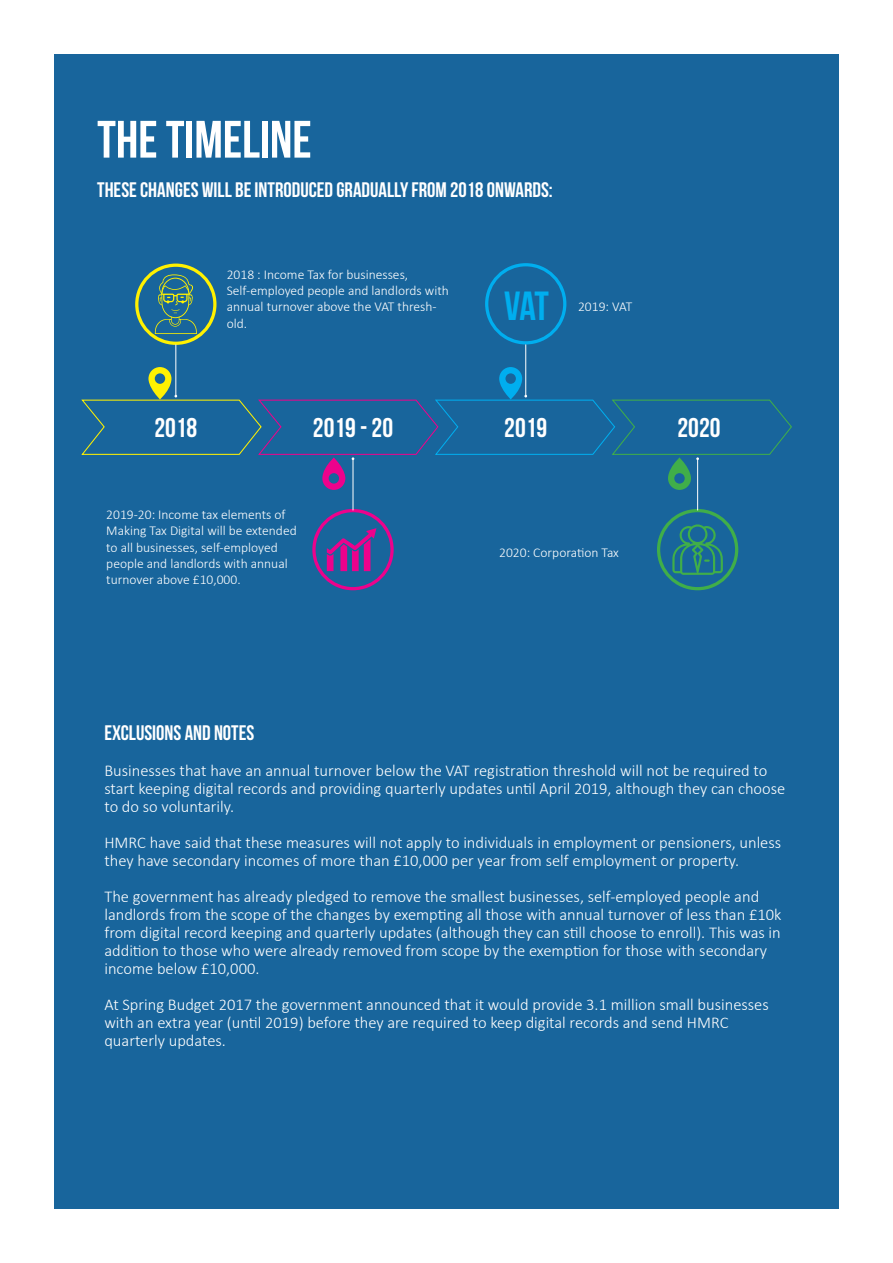
<style>
.page{position:relative;width:893px;height:1263px;background:#fff}
.page>*{position:absolute;margin:0;border:0;box-sizing:border-box;transform-origin:0 0}
.t1{font:52.5px "Bebas Neue";color:#fff}
.t2{font:40.65px "Bebas Neue";color:#00aeef}
.t3{font:27.15px "Bebas Neue";color:#fff}
.t4{font:21px "Bebas Neue";color:#fff}
.t5{font:300 16.5px/18px "Calibri";color:#fff}
.t6{font:300 13.5px/16.2px "Calibri";color:#fff}
</style>
<div class="page">
<div style="left:54px;top:54px;width:785px;height:1155px;background:#18659c"></div>
<svg style="left:485px;top:263px;width:81px;height:81px"></svg>
<hr style="left:175px;top:344px;width:1px;height:52px;background:#fff">
<hr style="left:525px;top:344px;width:1px;height:52px;background:#fff">
<hr style="left:353px;top:459px;width:1px;height:51px;background:#fff">
<hr style="left:697px;top:459px;width:1px;height:51px;background:#fff">
<svg style="left:135px;top:264px;width:81px;height:81px"></svg>
<svg style="left:81px;top:367px;width:711px;height:123px"></svg>
<svg style="left:312px;top:509px;width:82px;height:81px"></svg>
<svg style="left:657px;top:509px;width:81px;height:81px"></svg>
<p class="t1" style="left:97px;top:111px;width:216px">THE TIMELINE</p>
<p class="t4" style="left:97px;top:178px;width:457px">THESE CHANGES WILL BE INTRODUCED GRADUALLY FROM 2018 ONWARDS:</p>
<p class="t6" style="left:227px;top:266px;width:224px">2018 : Income Tax for businesses,<br>Self-employed people and landlords with annual turnover above the VAT thresh&shy;old.</p>
<p class="t2" style="left:504px;top:283px;width:46px">VAT</p>
<p class="t6" style="left:578px;top:298px;width:56px">2019: VAT</p>
<p class="t3" style="left:154px;top:413px;width:44px">2018</p>
<p class="t3" style="left:313px;top:413px;width:82px">2019 - 20</p>
<p class="t3" style="left:504px;top:413px;width:44px">2019</p>
<p class="t3" style="left:677px;top:413px;width:44px">2020</p>
<p class="t6" style="left:106px;top:506px;width:192px">2019-20: Income tax elements of<br>Making Tax Digital will be extended to all businesses, self-employed people and landlords with annual turnover above £10,000.</p>
<p class="t6" style="left:499px;top:543px;width:121px">2020: Corporation Tax</p>
<p class="t4" style="left:104px;top:721px;width:151px">EXCLUSIONS AND NOTES</p>
<p class="t5" style="left:104px;top:760px;width:682px">Businesses that have an annual turnover below the VAT registration threshold will not be required to start keeping digital records and providing quarterly updates until April 2019, although they can choose to do so voluntarily.</p>
<p class="t5" style="left:104px;top:832px;width:678px">HMRC have said that these measures will not apply to individuals in employment or pensioners, unless they have secondary incomes of more than £10,000 per year from self employment or property.</p>
<p class="t5" style="left:104px;top:886px;width:678px">The government has already pledged to remove the smallest businesses, self-employed people and landlords from the scope of the changes by exempting all those with annual turnover of less than £10k from digital record keeping and quarterly updates (although they can still choose to enroll). This was in addition to those who were already removed from scope by the exemption for those with secondary income below £10,000.</p>
<p class="t5" style="left:104px;top:994px;width:666px">At Spring Budget 2017 the government announced that it would provide 3.1 million small businesses with an extra year (until 2019) before they are required to keep digital records and send HMRC quarterly updates.</p>
</div>
